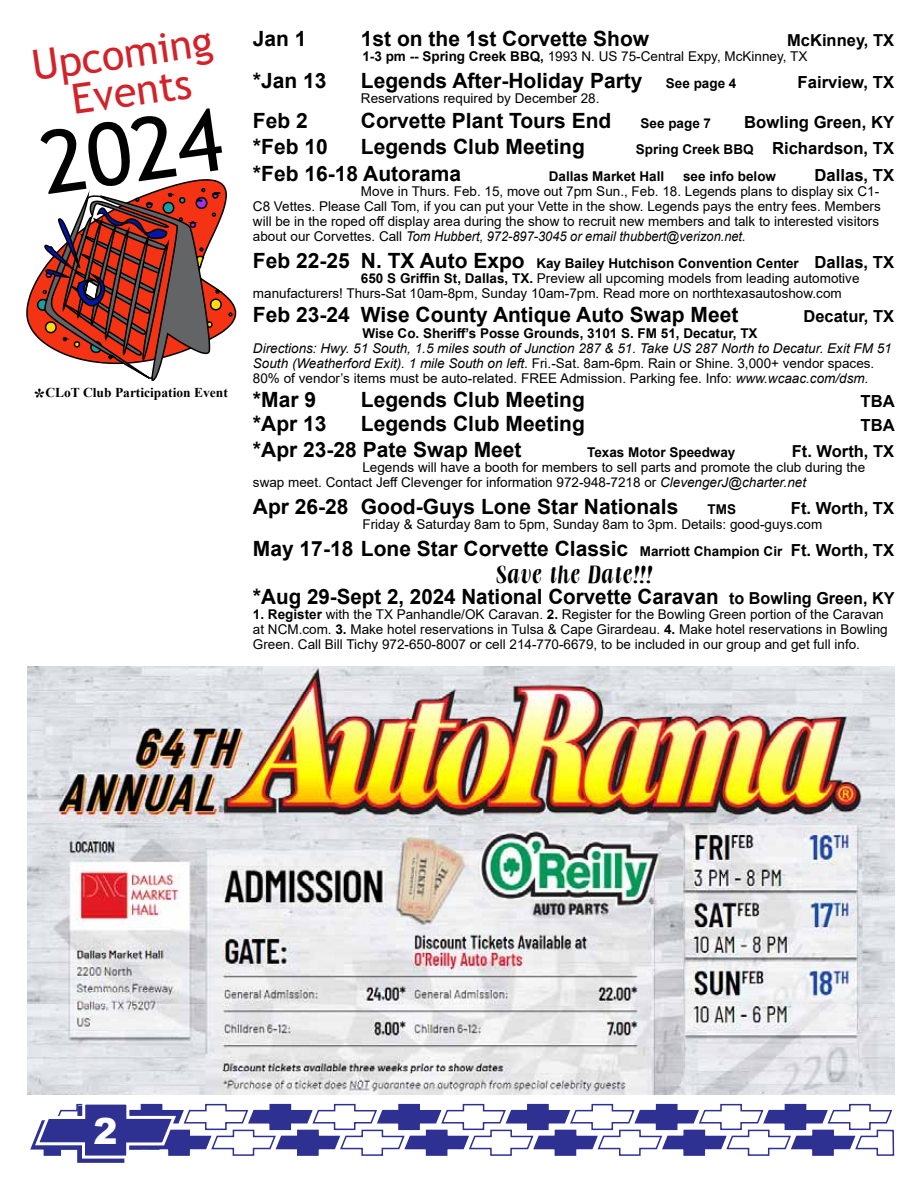
<style>
.page{position:relative;width:918px;height:1188px;background:#fff}
.page>*{position:absolute;margin:0;border:0;box-sizing:border-box;transform-origin:0 0}
.t1{font:87px "Trebuchet MS";color:#000}
.t2{font:41.4px/38.7px "Trebuchet MS";color:#d2232a;text-align:center}
.t3{font:900 36px "Arial";color:#fff}
.t4{font:700 21px "Arial";color:#000}
.t5{font:21px "Broach Normal";color:#000}
.t6{font:700 16.65px "Arial";color:#000}
.t7{font:700 16.5px "Arial";color:#000}
.t8{font:13.5px/15px "Arial";color:#000}
.t9{font:italic 13.5px/15px "Arial";color:#000}
.t10{font:700 13.5px "Arial";color:#000}
.t11{font:700 13.5px "Times New Roman";color:#000}
.s1{font-size:24px}
.s2{font-weight:700}
.s3{font-size:21.45px}
.s4{font-size:13.5px}
.s5{font-size:16.65px}
.s6{font-style:italic}
.s7{font-size:21px}
.s8{font-style:normal}
.s9{font-size:16.5px}
</style>
<div class="page">
<svg style="left:30px;top:1103px;width:865px;height:60px"></svg>
<svg style="left:26px;top:179px;width:211px;height:202px"></svg>
<img style="left:27px;top:667px;width:867px;height:427px">
<h2 class="t2" style="left:29px;top:46px;width:184px;rotate:-8deg">Upcoming<br>Events</h2>
<h1 class="t1" style="left:34px;top:110px;width:184px;rotate:-8deg">2024</h1>
<p class="t11" style="left:33px;top:383px;width:196px"><span class="s1">*</span>CLoT Club Participation Event</p>
<h3 class="t4" style="left:253px;top:23px;width:55px">Jan 1</h3>
<h3 class="t4" style="left:361px;top:23px;width:290px">1st on the 1st Corvette Show</h3>
<p class="t7" style="left:787px;top:28px;width:108px">McKinney, TX</p>
<p class="t8" style="left:362px;top:48px;width:446px"><span class="s2">1-3 pm -- Spring Creek BBQ,</span> 1993 N. US 75-Central Expy, McKinney, TX</p>
<h3 class="t4" style="left:253px;top:65px;width:75px"><span class="s3">*</span>Jan 13</h3>
<h3 class="t4" style="left:361px;top:65px;width:377px">Legends After-Holiday Party <span class="s4">See page 4</span></h3>
<p class="t6" style="left:798px;top:70px;width:98px">Fairview, TX</p>
<p class="t8" style="left:361px;top:90px;width:240px">Reservations required by December 28.</p>
<h3 class="t4" style="left:253px;top:106px;width:56px">Feb 2</h3>
<h3 class="t4" style="left:361px;top:106px;width:252px">Corvette Plant Tours End</h3>
<p class="t10" style="left:641px;top:114px;width:72px">See page 7</p>
<p class="t6" style="left:744px;top:110px;width:151px">Bowling Green, KY</p>
<h3 class="t4" style="left:253px;top:131px;width:76px"><span class="s3">*</span>Feb 10</h3>
<h3 class="t4" style="left:361px;top:131px;width:226px">Legends Club Meeting</h3>
<p class="t10" style="left:636px;top:139px;width:260px">Spring Creek BBQ <span class="s5">Richardson, TX</span></p>
<h3 class="t4" style="left:253px;top:158px;width:210px"><span class="s3">*</span>Feb 16-18 Autorama</h3>
<p class="t10" style="left:549px;top:166px;width:117px">Dallas Market Hall</p>
<p class="t10" style="left:683px;top:166px;width:95px">see info below</p>
<p class="t6" style="left:815px;top:163px;width:81px">Dallas, TX</p>
<p class="t8" style="left:253px;top:183px;width:629px;text-align:justify;text-indent:108px">Move in Thurs. Feb. 15, move out 7pm Sun., Feb. 18. Legends plans to display six C1- C8 Vettes. Please Call Tom, if you can put your Vette in the show. Legends pays the entry fees. Members will be in the roped off display area during the show to recruit new members and talk to interested visitors about our Corvettes. Call <span class="s6">Tom Hubbert, 972-897-3045 or email thubbert@verizon.net.</span></p>
<p class="t10" style="left:253px;top:253px;width:643px"><span class="s7">Feb 22-25 N. TX Auto Expo</span> Kay Bailey Hutchison Convention Center <span class="s5">Dallas, TX</span></p>
<p class="t8" style="left:361px;top:270px;width:500px"><span class="s2">650 S Griffin St, Dallas, TX.</span> Preview all upcoming models from leading automotive</p>
<p class="t8" style="left:253px;top:285px;width:590px">manufacturers! Thurs-Sat 10am-8pm, Sunday 10am-7pm. Read more on northtexasautoshow.com</p>
<h3 class="t4" style="left:253px;top:299px;width:487px">Feb 23-24 Wise County Antique Auto Swap Meet</h3>
<p class="t7" style="left:803px;top:304px;width:92px">Decatur, TX</p>
<p class="t10" style="left:362px;top:324px;width:397px">Wise Co. Sheriff’s Posse Grounds, 3101 S. FM 51, Decatur, TX</p>
<p class="t9" style="left:253px;top:341px;width:640px">Directions: Hwy. 51 South, 1.5 miles south of Junction 287 &amp; 51. Take US 287 North to Decatur. Exit FM 51<br>South (Weatherford Exit). 1 mile South on left. <span class="s8">Fri.-Sat. 8am-6pm. Rain or Shine. 3,000+ vendor spaces.<br>80% of vendor’s items must be auto-related. FREE Admission. Parking fee. Info:</span> www.wcaac.com/dsm.</p>
<h3 class="t4" style="left:253px;top:385px;width:65px"><span class="s3">*</span>Mar 9</h3>
<h3 class="t4" style="left:361px;top:385px;width:226px">Legends Club Meeting</h3>
<p class="t6" style="left:861px;top:389px;width:36px">TBA</p>
<h3 class="t4" style="left:253px;top:409px;width:75px"><span class="s3">*</span>Apr 13</h3>
<h3 class="t4" style="left:361px;top:409px;width:226px">Legends Club Meeting</h3>
<p class="t6" style="left:861px;top:413px;width:36px">TBA</p>
<h3 class="t4" style="left:253px;top:434px;width:270px"><span class="s3">*</span>Apr 23-28 Pate Swap Meet</h3>
<p class="t10" style="left:587px;top:442px;width:150px">Texas Motor Speedway</p>
<p class="t7" style="left:792px;top:439px;width:104px">Ft. Worth, TX</p>
<p class="t8" style="left:253px;top:459px;width:614px;text-indent:109px">Legends will have a booth for members to sell parts and promote the club during the swap meet. Contact Jeff Clevenger for information 972-948-7218 or <span class="s6">ClevengerJ@charter.net</span></p>
<h3 class="t4" style="left:253px;top:491px;width:427px">Apr 26-28 Good-Guys Lone Star Nationals</h3>
<p class="t10" style="left:708px;top:499px;width:30px">TMS</p>
<p class="t6" style="left:791px;top:496px;width:105px">Ft. Worth, TX</p>
<p class="t8" style="left:362px;top:516px;width:461px">Friday &amp; Saturday 8am to 5pm, Sunday 8am to 3pm. Details: good-guys.com</p>
<h3 class="t4" style="left:253px;top:533px;width:643px">May 17-18 Lone Star Corvette Classic <span class="s4">Marriott Champion Cir</span> <span class="s5">Ft. Worth, TX</span></h3>
<h3 class="t5" style="left:495px;top:560px;width:158px">Save the Date!!!</h3>
<h3 class="t4" style="left:253px;top:581px;width:643px"><span class="s3">*</span>Aug 29-Sept 2, 2024 National Corvette Caravan <span class="s9">to Bowling Green, KY</span></h3>
<p class="t8" style="left:253px;top:606px;width:636px"><span class="s2">1. Register</span> with the TX Panhandle/OK Caravan. <span class="s2">2.</span> Register for the Bowling Green portion of the Caravan at NCM.com. <span class="s2">3.</span> Make hotel reservations in Tulsa &amp; Cape Girardeau. <span class="s2">4.</span> Make hotel reservations in Bowling<br>Green. Call Bill Tichy 972-650-8007 or cell 214-770-6679, to be included in our group and get full info.</p>
<h3 class="t3" style="left:94px;top:1105px;width:26px">2</h3>
</div>
